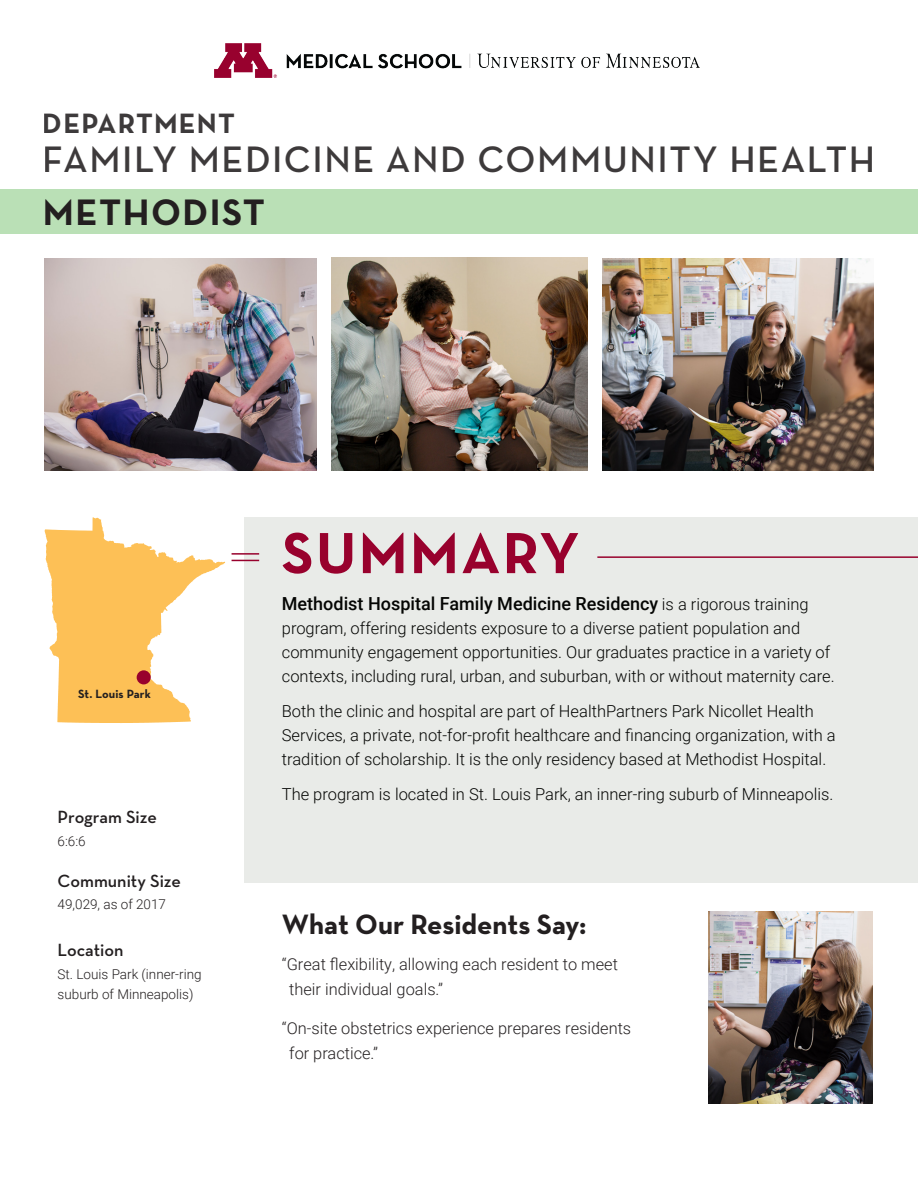
<style>
.page{position:relative;width:918px;height:1188px;background:#fff}
.page>*{position:absolute;margin:0;border:0;box-sizing:border-box;transform-origin:0 0}
.Section_Head{font:700 58.95px "Neutraface Text";letter-spacing:.04em;color:#98012d}
.t1{font:600 37.5px "Neutraface Text";letter-spacing:.04em;color:#231f20}
.Section_Head-2{font:700 37.5px "Neutraface Text";letter-spacing:.04em;color:#231f20}
.Bullets{font:700 28.5px "Neutraface Text";color:#231f20}
.Bullets-2{font:700 28.5px "Neutraface Text";letter-spacing:.04em;color:#231f20}
.Intro_Text{font:500 18px "Roboto";color:#040503}
.Sidebar_Head{font:600 18px "Neutraface Text";color:#231f20}
.Stats{font:600 18px "Neutraface Text";color:#231f20}
.Intro_Text-2{font:300 16.5px/24px "Roboto";color:#040503}
.Quotes{font:300 16.35px/24.6px "Roboto";color:#231f20}
.Stats-2{font:300 13.5px/19.5px "Roboto";color:#231f20}
.t2{font:700 12.15px "Neutraface Text";letter-spacing:.01em;color:#231f20}
.s1{font-weight:300;font-size:16.5px}
</style>
<div class="page">
<img style="left:215px;top:43px;width:485px;height:35px">
<img style="left:602px;top:259px;width:271px;height:211px">
<img style="left:45px;top:258px;width:271px;height:212px">
<img style="left:331px;top:258px;width:257px;height:212px">
<div style="left:245px;top:517px;width:673px;height:365px;background:#e9ebe8"></div>
<img style="left:708px;top:912px;width:164px;height:192px">
<div style="left:0;top:189px;width:918px;height:45px;background:#bae0b6"></div>
<hr style="left:597px;top:556px;width:321px;height:2px;background:#98012d">
<hr style="left:232px;top:553px;width:27px;height:2px;background:#98012d">
<svg style="left:232px;top:560px;width:27px;height:1px"></svg>
<svg style="left:45px;top:517px;width:180px;height:206px"></svg>
<div style="left:137px;top:670px;width:14px;height:14px;background:#98012d;border-radius:50%"></div>
<h3 class="Bullets-2" style="left:43px;top:105px;width:194px">DEPARTMENT</h3>
<h2 class="t1" style="left:43px;top:136px;width:834px">FAMILY MEDICINE AND COMMUNITY HEALTH</h2>
<p class="Section_Head-2" style="left:43px;top:188px;width:224px">METHODIST</p>
<p class="t2" style="left:78px;top:686px;width:74px">St. Louis Park</p>
<p class="Sidebar_Head" style="left:58px;top:806px;width:101px">Program Size</p>
<p class="Stats-2" style="left:58px;top:831px;width:30px">6:6:6</p>
<p class="Sidebar_Head" style="left:58px;top:869px;width:125px">Community Size</p>
<p class="Stats-2" style="left:58px;top:894px;width:110px">49,029, as of 2017</p>
<p class="Stats" style="left:58px;top:939px;width:67px">Location</p>
<p class="Stats-2" style="left:58px;top:964px;width:145px">St. Louis Park (inner-ring suburb of Minneapolis)</p>
<p class="Section_Head" style="left:282px;top:515px;width:299px">SUMMARY</p>
<p class="Intro_Text" style="left:282px;top:591px;width:528px">Methodist Hospital Family Medicine Residency <span class="s1">is a rigorous training</span></p>
<p class="Intro_Text-2" style="left:282px;top:615px;width:554px">program, offering residents exposure to a diverse patient population and community engagement opportunities. Our graduates practice in a variety of contexts, including rural, urban, and suburban, with or without maternity care.</p>
<p class="Intro_Text-2" style="left:282px;top:698px;width:555px">Both the clinic and hospital are part of HealthPartners Park Nicollet Health<br>Services, a private, not-for-profit healthcare and financing organization, with a tradition of scholarship. It is the only residency based at Methodist Hospital.</p>
<p class="Intro_Text-2" style="left:282px;top:782px;width:553px">The program is located in St. Louis Park, an inner-ring suburb of Minneapolis.</p>
<p class="Bullets" style="left:282px;top:906px;width:306px">What Our Residents Say:</p>
<p class="Quotes" style="left:289px;top:951px;width:330px;text-indent:-7px">“Great flexibility, allowing each resident to meet their individual goals.”</p>
<p class="Quotes" style="left:289px;top:1015px;width:344px;text-indent:-7px">“On-site obstetrics experience prepares residents for practice.”</p>
</div>
